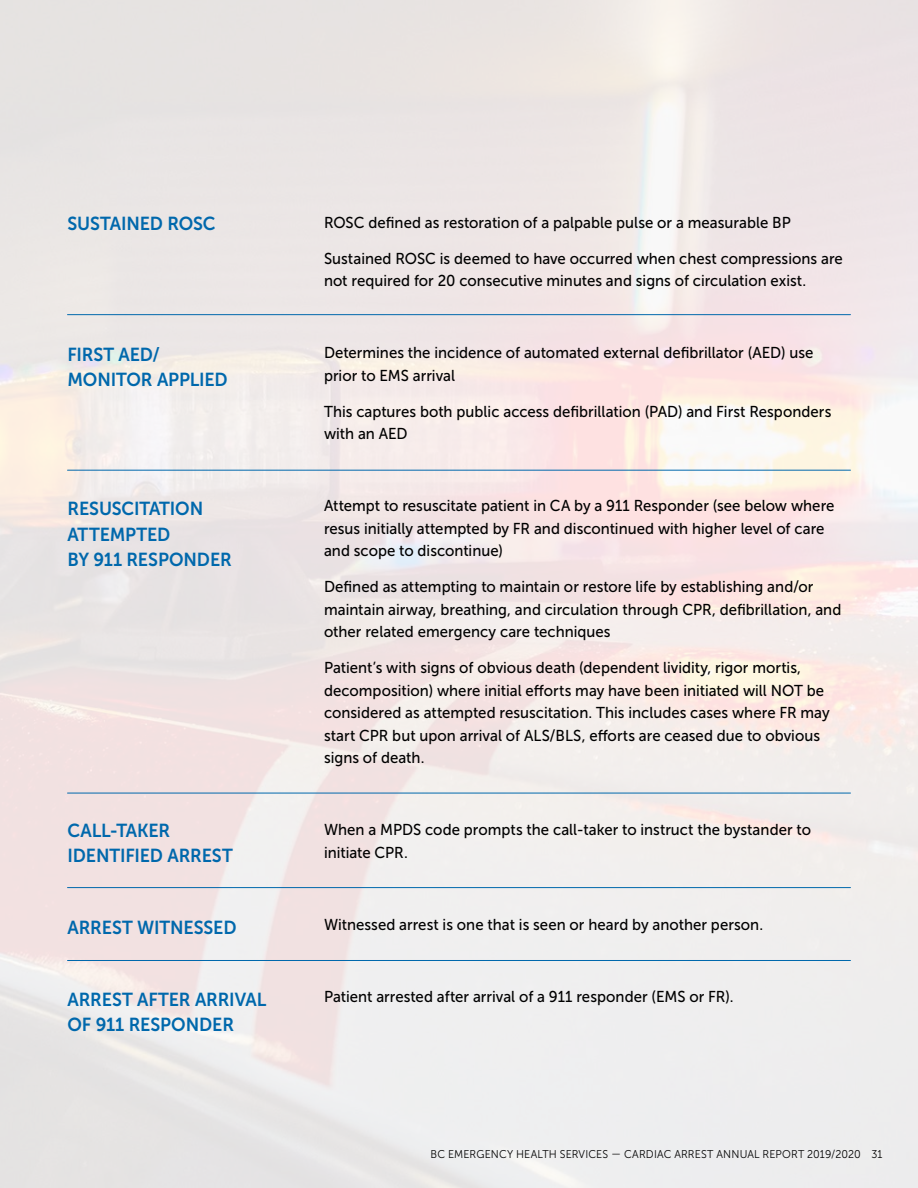
<style>
.page{position:relative;width:918px;height:1188px;background:#fff}
.page>*{position:absolute;margin:0;border:0;box-sizing:border-box;transform-origin:0 0}
.t1{font:18.75px/25.5px "Museo Sans 700";letter-spacing:-.005em;color:#0068ac;scale:.95 1}
.t2{font:15.75px/22.5px "Museo Sans 500";color:#000;scale:.95 1}
.t3{font:11.25px "Museo Sans 300";letter-spacing:.015em;color:#000;scale:.95 1}
</style>
<div class="page">
<img style="left:0;top:0;width:918px;height:1188px">
<hr style="left:68px;top:470px;width:782px;height:1px;background:#0068ac">
<hr style="left:68px;top:314px;width:782px;height:1px;background:#0068ac">
<hr style="left:68px;top:793px;width:782px;height:1px;background:#0068ac">
<hr style="left:68px;top:887px;width:782px;height:1px;background:#0068ac">
<hr style="left:68px;top:960px;width:782px;height:1px;background:#0068ac">
<p class="t1" style="left:68px;top:211px;width:157px">SUSTAINED ROSC</p>
<p class="t2" style="left:324px;top:211px;width:493px">ROSC defined as restoration of a palpable pulse or a measurable BP</p>
<p class="t2" style="left:324px;top:247px;width:548px">Sustained ROSC is deemed to have occurred when chest compressions are not required for 20 consecutive minutes and signs of circulation exist.</p>
<p class="t1" style="left:68px;top:342px;width:170px">FIRST AED/<br>MONITOR APPLIED</p>
<p class="t2" style="left:324px;top:342px;width:517px">Determines the incidence of automated external defibrillator (AED) use prior to EMS arrival</p>
<p class="t2" style="left:324px;top:400px;width:536px">This captures both public access defibrillation (PAD) and First Responders with an AED</p>
<p class="t1" style="left:68px;top:496px;width:175px">RESUSCITATION<br>ATTEMPTED<br>BY 911 RESPONDER</p>
<p class="t2" style="left:324px;top:495px;width:539px">Attempt to resuscitate patient in CA by a 911 Responder (see below where resus initially attempted by FR and discontinued with higher level of care and scope to discontinue)</p>
<p class="t2" style="left:324px;top:576px;width:546px">Defined as attempting to maintain or restore life by establishing and/or maintain airway, breathing, and circulation through CPR, defibrillation, and other related emergency care techniques</p>
<p class="t2" style="left:324px;top:657px;width:534px">Patient’s with signs of obvious death (dependent lividity, rigor mortis, decomposition) where initial efforts may have been initiated will NOT be considered as attempted resuscitation. This includes cases where FR may start CPR but upon arrival of ALS/BLS, efforts are ceased due to obvious signs of death.</p>
<p class="t1" style="left:68px;top:818px;width:175px">CALL-TAKER<br>IDENTIFIED ARREST</p>
<p class="t2" style="left:324px;top:819px;width:514px">When a MPDS code prompts the call-taker to instruct the bystander to initiate CPR.</p>
<p class="t1" style="left:68px;top:914px;width:179px">ARREST WITNESSED</p>
<p class="t2" style="left:324px;top:913px;width:464px">Witnessed arrest is one that is seen or heard by another person.</p>
<p class="t1" style="left:68px;top:986px;width:211px">ARREST AFTER ARRIVAL<br>OF 911 RESPONDER</p>
<p class="t2" style="left:324px;top:985px;width:433px">Patient arrested after arrival of a 911 responder (EMS or FR).</p>
<p class="t3" style="left:431px;top:1148px;width:477px">BC EMERGENCY HEALTH SERVICES — CARDIAC ARREST ANNUAL REPORT 2019/2020 31</p>
</div>
